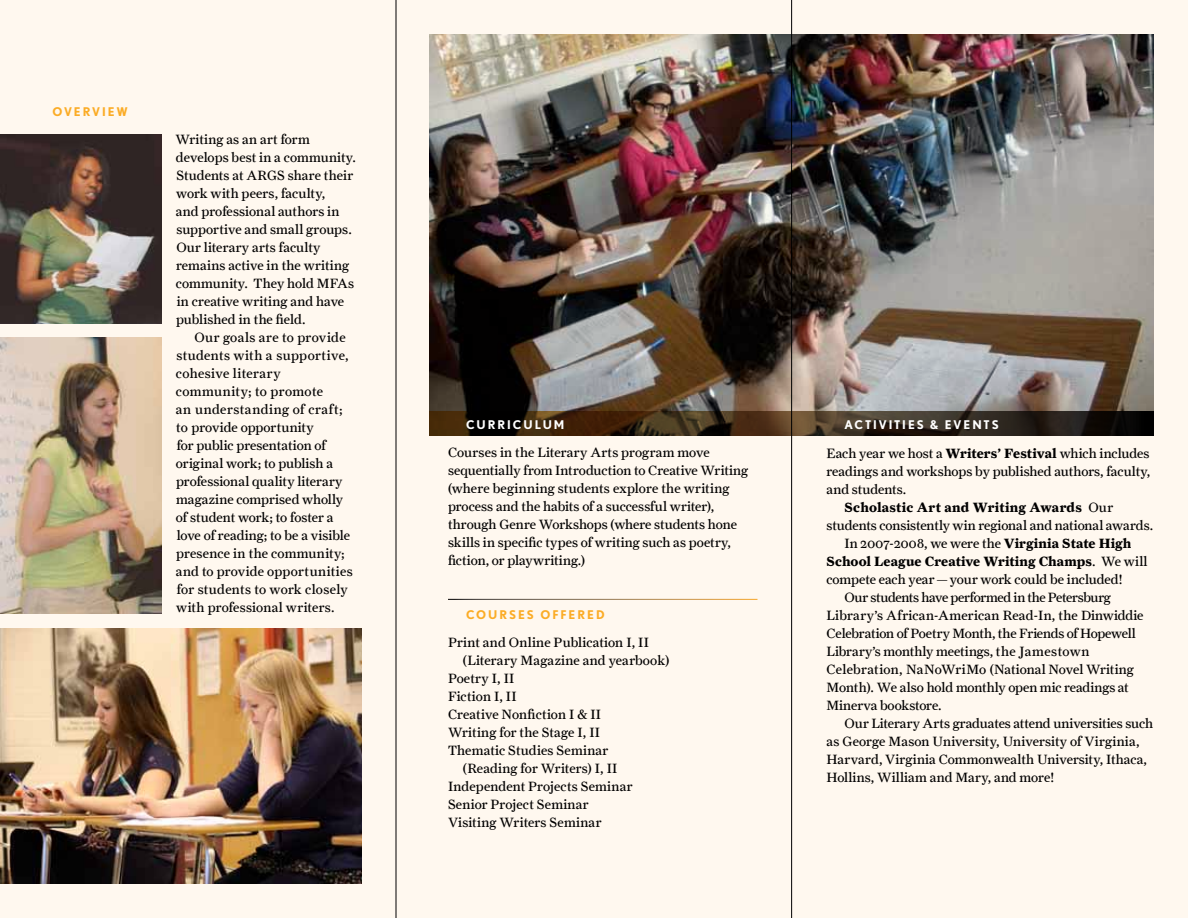
<style>
.page{position:relative;width:1188px;height:918px;background:#fff8ef}
.page>*{position:absolute;margin:0;border:0;box-sizing:border-box;transform-origin:0 0}
.t1{font:13.5px/18px "Farnham Text";letter-spacing:.005em;color:#000}
.t2{font:700 13.5px "Farnham Text";letter-spacing:.01em;color:#000}
.t3{font:13.5px "Farnham Text";letter-spacing:-.015em;color:#000}
.t4{font:13.5px "Farnham Text";letter-spacing:-.02em;color:#000}
.t5{font:700 12px "Nobel";letter-spacing:.16em;color:#fff}
.t6{font:700 12px "Nobel";letter-spacing:.165em;color:#fbac26}
.s1{font-weight:700}
.s2{font-weight:400}
</style>
<div class="page">
<img style="left:0;top:134px;width:161px;height:189px">
<img style="left:429px;top:34px;width:724px;height:378px">
<img style="left:0;top:338px;width:161px;height:275px">
<svg style="left:429px;top:412px;width:725px;height:24px;background:#342616"></svg>
<img style="left:0;top:628px;width:362px;height:256px">
<hr style="left:448px;top:599px;width:310px;height:1px;background:#fff">
<hr style="left:396px;top:0;width:1px;height:918px;background:#000">
<hr style="left:791px;top:0;width:1px;height:918px;background:#000">
<p class="t6" style="left:52px;top:104px;width:39px">OVERVI</p>
<p class="t6" style="left:108px;top:104px;width:22px">EW</p>
<p class="t1" style="left:175px;top:130px;width:182px">Writing as an art form develops best in a community.<br>Students at ARGS share their work with peers, faculty,<br>and professional authors in supportive and small groups.<br>Our literary arts faculty remains active in the writing community. They hold MFAs in creative writing and have published in the field.</p>
<p class="t1" style="left:176px;top:328px;width:178px;text-indent:18px">Our goals are to provide students with a supportive, cohesive literary community; to promote<br>an understanding of craft; to provide opportunity<br>for public presentation of original work; to publish a professional quality literary magazine comprised wholly of student work; to foster a love of reading; to be a visible presence in the community; and to provide opportunities for students to work closely with professional writers.</p>
<p class="t5" style="left:466px;top:417px;width:30px">CURRI</p>
<p class="t5" style="left:513px;top:417px;width:51px">CULUM</p>
<p class="t5" style="left:844px;top:417px;width:36px">ACTIVI</p>
<p class="t5" style="left:894px;top:417px;width:104px">TI ES &amp; EVENTS</p>
<p class="t1" style="left:448px;top:444px;width:302px">Courses in the Literary Arts program move sequentially from Introduction to Creative Writing (where beginning students explore the writing process and the habits of a successful writer), through Genre Workshops (where students hone skills in specific types of writing such as poetry, fiction, or playwriting.)</p>
<p class="t1" style="left:826px;top:444px;width:325px">Each year we host a <span class="s1">Writers’ Festival</span> which includes</p>
<p class="t1" style="left:826px;top:462px;width:325px">readings and workshops by published authors, faculty,</p>
<p class="t1" style="left:826px;top:480px;width:81px">and students.</p>
<p class="t2" style="left:844px;top:499px;width:270px">Scholastic Art and Writing Awards <span class="s2">Our</span></p>
<p class="t1" style="left:826px;top:516px;width:328px">students consistently win regional and national awards.</p>
<p class="t1" style="left:844px;top:534px;width:288px">In 2007-2008, we were the <span class="s1">Virginia State High</span></p>
<p class="t2" style="left:826px;top:553px;width:322px">School League Creative Writing Champs<span class="s2">. We will</span></p>
<p class="t1" style="left:826px;top:570px;width:298px">compete each year—your work could be included!</p>
<p class="t4" style="left:844px;top:589px;width:268px">Our students have performed in the Petersburg</p>
<p class="t1" style="left:826px;top:606px;width:318px">Library’s African-American Read-In, the Dinwiddie</p>
<p class="t3" style="left:826px;top:625px;width:311px">Celebration of Poetry Month, the Friends of Hopewell</p>
<p class="t1" style="left:826px;top:642px;width:265px">Library’s monthly meetings, the Jamestown</p>
<p class="t1" style="left:826px;top:660px;width:309px">Celebration, NaNoWriMo (National Novel Writing</p>
<p class="t1" style="left:826px;top:678px;width:304px">Month). We also hold monthly open mic readings at</p>
<p class="t1" style="left:826px;top:696px;width:117px">Minerva bookstore.</p>
<p class="t1" style="left:844px;top:714px;width:310px">Our Literary Arts graduates attend universities such</p>
<p class="t1" style="left:826px;top:732px;width:315px">as George Mason University, University of Virginia,</p>
<p class="t1" style="left:826px;top:750px;width:322px">Harvard, Virginia Commonwealth University, Ithaca,</p>
<p class="t1" style="left:826px;top:768px;width:229px">Hollins, William and Mary, and more!</p>
<p class="t6" style="left:466px;top:608px;width:138px">COURS ES OFF ERED</p>
<p class="t1" style="left:448px;top:633px;width:202px">Print and Online Publication I, II</p>
<p class="t1" style="left:463px;top:651px;width:208px">(Literary Magazine and yearbook)</p>
<p class="t1" style="left:448px;top:669px;width:68px">Poetry I, II</p>
<p class="t1" style="left:448px;top:687px;width:70px">Fiction I, II</p>
<p class="t1" style="left:448px;top:705px;width:155px">Creative Nonfiction I &amp; II</p>
<p class="t1" style="left:448px;top:723px;width:154px">Writing for the Stage I, II</p>
<p class="t1" style="left:448px;top:741px;width:162px">Thematic Studies Seminar</p>
<p class="t1" style="left:463px;top:759px;width:156px">(Reading for Writers) I, II</p>
<p class="t1" style="left:448px;top:777px;width:186px">Independent Projects Seminar</p>
<p class="t1" style="left:448px;top:795px;width:142px">Senior Project Seminar</p>
<p class="t1" style="left:448px;top:813px;width:155px">Visiting Writers Seminar</p>
</div>
